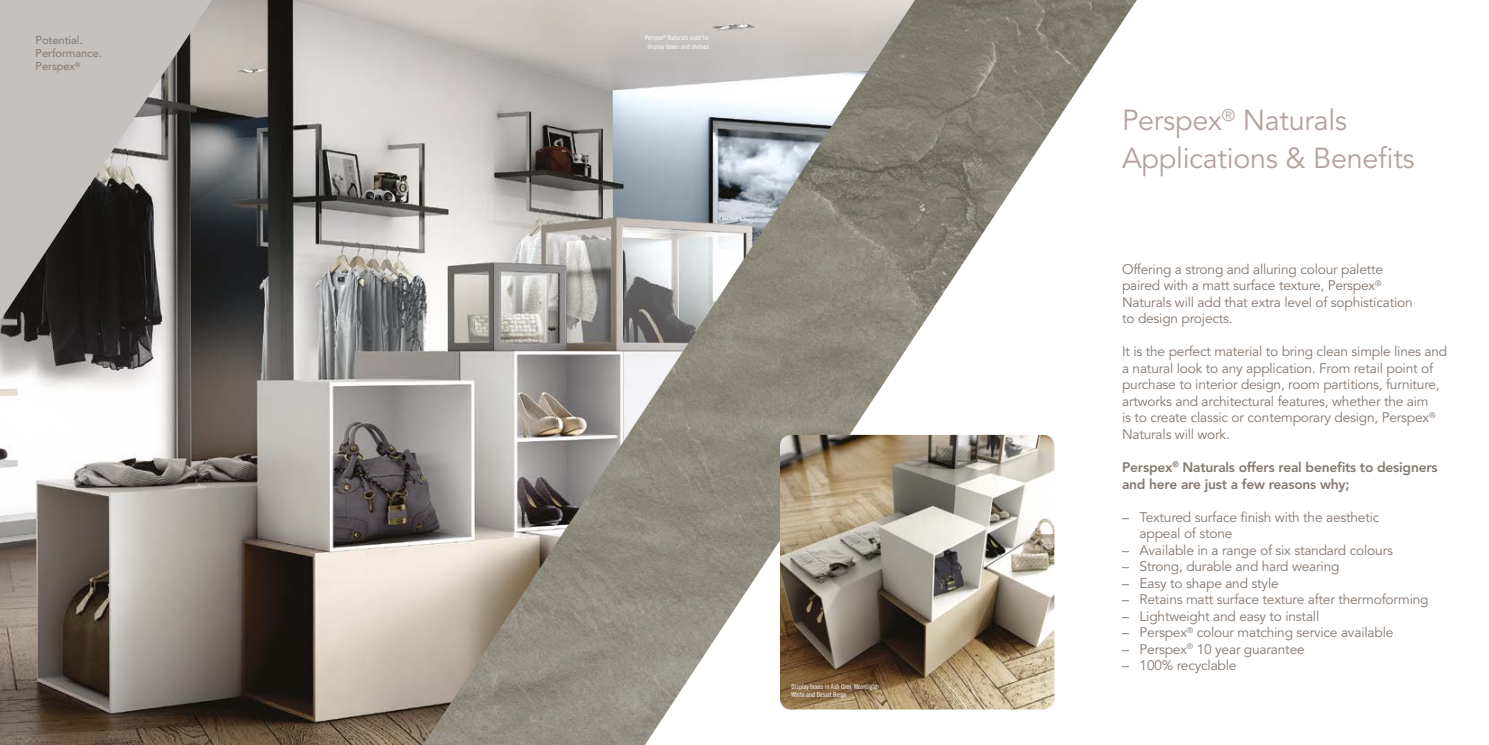
<style>
.page{position:relative;width:1489px;height:745px;background:#fff}
.page>*{position:absolute;margin:0;border:0;box-sizing:border-box;transform-origin:0 0}
.t1{font:28.75px/37.5px "Avenir LT Std";letter-spacing:-.01em;color:#b4a29d}
.t2{font:13.75px/16.5px "Avenir LT Std";letter-spacing:-.015em;color:#86786f}
.t3{font:800 13.75px/16.5px "Avenir LT Std";letter-spacing:-.015em;color:#86786f}
.t4{font:11.25px/13.1px "Avenir LT Std";letter-spacing:-.01em;color:#86786f}
.t5{font:6.88px/8.2px "Trade Gothic LT Std Cn 18";letter-spacing:-.005em;color:#fff;text-align:center}
</style>
<div class="page">
<img style="left:0;top:0;width:423px;height:744px">
<img style="left:423px;top:0;width:713px;height:744px">
<svg style="left:0;top:0;width:212px;height:321px;background:#8a8784"></svg>
<img style="left:780px;top:434px;width:274px;height:275px">
<p class="t4" style="left:35px;top:34px;width:68px">Potential.<br>Performance.<br>Perspex<sup>®</sup></p>
<p class="t5" style="left:645px;top:34px;width:65px">Perspex<sup>®</sup> Naturals used for display boxes and shelves</p>
<p class="t5" style="left:791px;top:682px;width:87px;text-align:left">Display boxes in Ash Grey, Moonlight<br>White and Desert Beige</p>
<h1 class="t1" style="left:1121px;top:102px;width:294px">Perspex<sup>®</sup> Naturals<br>Applications &amp; Benefits</h1>
<p class="t2" style="left:1121px;top:261px;width:292px">Offering a strong and alluring colour palette paired with a matt surface texture, Perspex<sup>® </sup>Naturals will add that extra level of sophistication to design projects.</p>
<p class="t2" style="left:1121px;top:343px;width:327px">It is the perfect material to bring clean simple lines and a natural look to any application. From retail point of purchase to interior design, room partitions, furniture, artworks and architectural features, whether the aim<br>is to create classic or contemporary design, Perspex<sup>® </sup>Naturals will work.</p>
<p class="t3" style="left:1121px;top:458px;width:317px">Perspex<sup>®</sup> Naturals offers real benefits to designers and here are just a few reasons why;</p>
<p class="t2" style="left:1139px;top:508px;width:241px;text-indent:-18px">– Textured surface finish with the aesthetic appeal of stone</p>
<p class="t2" style="left:1121px;top:541px;width:272px">– Available in a range of six standard colours</p>
<p class="t2" style="left:1121px;top:558px;width:219px">– Strong, durable and hard wearing</p>
<p class="t2" style="left:1121px;top:574px;width:158px">– Easy to shape and style</p>
<p class="t2" style="left:1121px;top:591px;width:308px">– Retains matt surface texture after thermoforming</p>
<p class="t2" style="left:1121px;top:607px;width:199px">– Lightweight and easy to install</p>
<p class="t2" style="left:1121px;top:624px;width:273px">– Perspex<sup>®</sup> colour matching service available</p>
<p class="t2" style="left:1121px;top:640px;width:184px">– Perspex<sup>®</sup> 10 year guarantee</p>
<p class="t2" style="left:1121px;top:657px;width:116px">– 100% recyclable</p>
</div>
